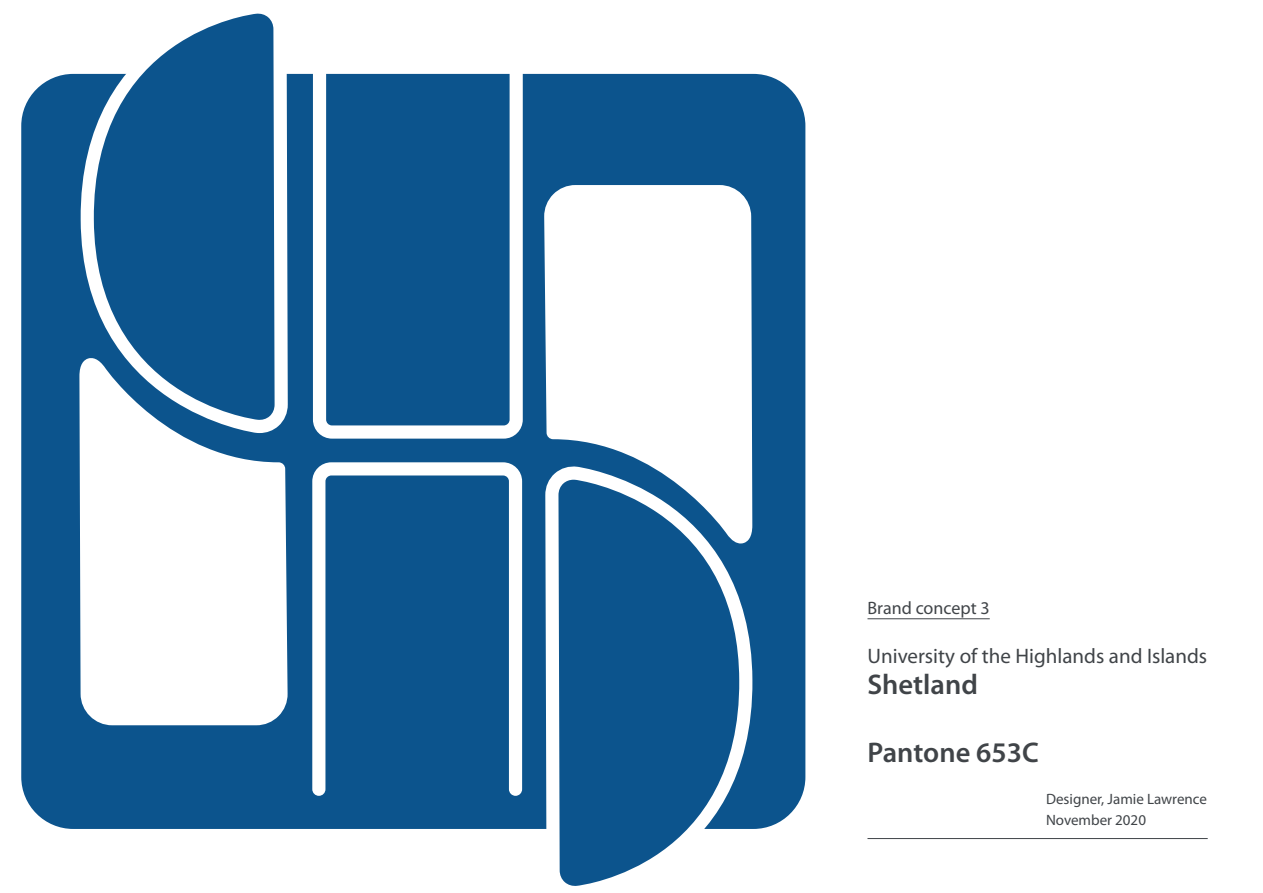
<style>
.page{position:relative;width:1263px;height:893px;background:#fff}
.page>*{position:absolute;margin:0;border:0;box-sizing:border-box;transform-origin:0 0}
.t1{font:600 28.5px "Myriad Pro";color:#404448}
.t2{font:21px "Myriad Pro";color:#404448}
.t3{font:18px "Myriad Pro";color:#404448}
.t4{font:15px "Myriad Pro";color:#404448}
</style>
<div class="page">
<hr style="left:867px;top:618px;width:123px;height:1px;background:#404448">
<hr style="left:867px;top:838px;width:341px;height:1px;background:#404448">
<div style="left:21px;top:73px;width:784px;height:756px;background:#0c548d"></div>
<svg style="left:79px;top:13px;width:209px;height:344px;fill:#0c548d"></svg>
<svg style="left:545px;top:466px;width:209px;height:420px;fill:#0c548d"></svg>
<svg style="left:79px;top:357px;width:209px;height:368px"></svg>
<svg style="left:544px;top:185px;width:208px;height:358px"></svg>
<svg style="left:313px;top:73px;width:210px;height:366px;background:#326e9e"></svg>
<svg style="left:312px;top:462px;width:210px;height:334px;background:#326e9e"></svg>
<p class="t3" style="left:867px;top:597px;width:124px">Brand concept 3</p>
<p class="t2" style="left:867px;top:643px;width:341px">University of the Highlands and Islands</p>
<p class="t1" style="left:867px;top:666px;width:112px">Shetland</p>
<p class="t1" style="left:867px;top:735px;width:173px">Pantone 653C</p>
<p class="t4" style="left:1046px;top:790px;width:163px">Designer, Jamie Lawrence</p>
<p class="t4" style="left:1046px;top:811px;width:102px">November 2020</p>
</div>
